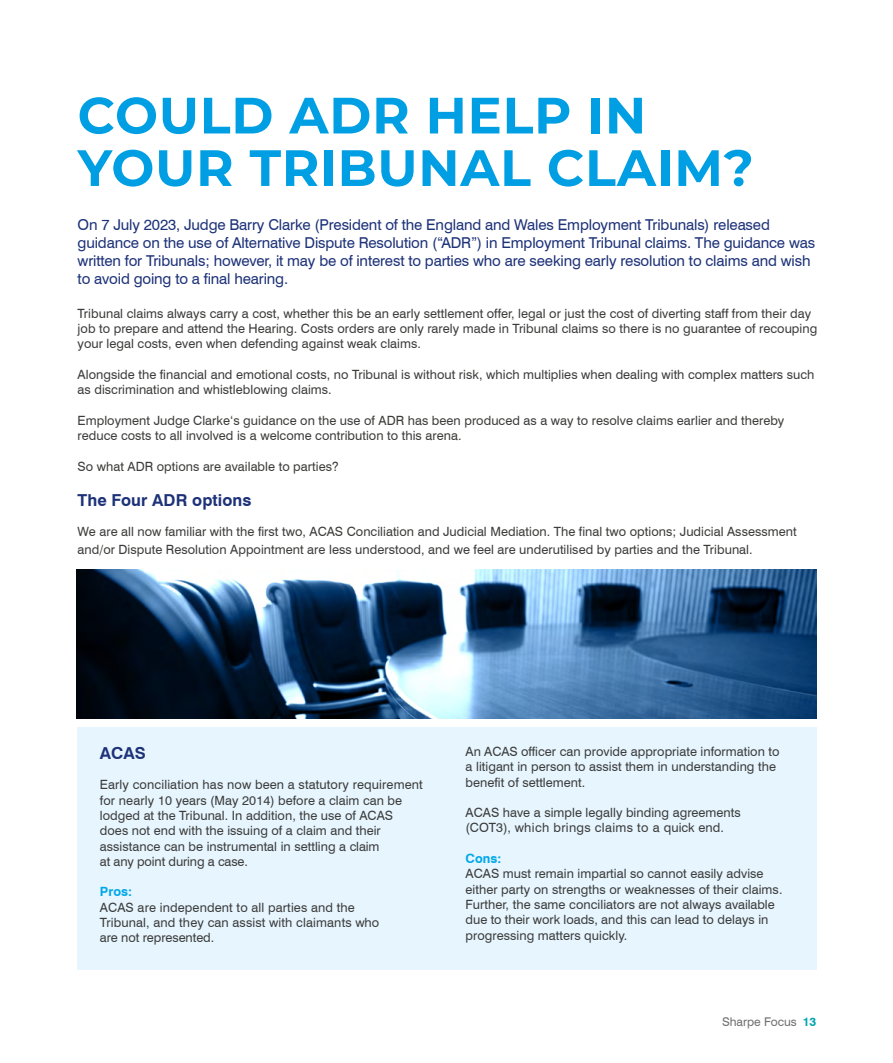
<style>
.page{position:relative;width:893px;height:1063px;background:#fff}
.page>*{position:absolute;margin:0;border:0;box-sizing:border-box;transform-origin:0 0}
.t1{font:700 51px/52.5px "Montserrat";letter-spacing:.015em;color:#009fe3}
.t2{font:700 16.5px "Swiss 721 BT";letter-spacing:.005em;color:#1d3278}
.t3{font:15px/18px "Swiss 721 BT";letter-spacing:-.01em;color:#1d3278}
.t4{font:12.75px/15.3px "Swiss 721 BT";letter-spacing:.005em;color:#3c3c3b}
.t5{font:700 12.75px "Swiss 721 BT";letter-spacing:.005em;color:#00a8e7}
.t6{font:12px "Swiss 721 BT";color:#706f6f}
.s1{font-weight:700;color:#00a5ae}
</style>
<div class="page">
<div style="left:77px;top:727px;width:739px;height:242px;background:#e6f5fe"></div>
<img style="left:77px;top:570px;width:739px;height:149px">
<h1 class="t1" style="left:78px;top:87px;width:678px">COULD ADR HELP IN<br>YOUR TRIBUNAL CLAIM?</h1>
<p class="t3" style="left:78px;top:216px;width:739px">On 7 July 2023, Judge Barry Clarke (President of the England and Wales Employment Tribunals) released guidance on the use of Alternative Dispute Resolution (“ADR”) in Employment Tribunal claims. The guidance was written for Tribunals; however, it may be of interest to parties who are seeking early resolution to claims and wish to avoid going to a final hearing.</p>
<p class="t4" style="left:78px;top:306px;width:741px">Tribunal claims always carry a cost, whether this be an early settlement offer, legal or just the cost of diverting staff from their day job to prepare and attend the Hearing. Costs orders are only rarely made in Tribunal claims so there is no guarantee of recouping your legal costs, even when defending against weak claims.</p>
<p class="t4" style="left:78px;top:367px;width:738px">Alongside the financial and emotional costs, no Tribunal is without risk, which multiplies when dealing with complex matters such as discrimination and whistleblowing claims.</p>
<p class="t4" style="left:78px;top:413px;width:708px">Employment Judge Clarke‘s guidance on the use of ADR has been produced as a way to resolve claims earlier and thereby reduce costs to all involved is a welcome contribution to this arena.</p>
<p class="t4" style="left:78px;top:459px;width:263px">So what ADR options are available to parties?</p>
<p class="t2" style="left:78px;top:490px;width:175px">The Four ADR options</p>
<p class="t4" style="left:78px;top:523px;width:720px;line-height:18px">We are all now familiar with the first two, ACAS Conciliation and Judicial Mediation. The final two options; Judicial Assessment and/or Dispute Resolution Appointment are less understood, and we feel are underutilised by parties and the Tribunal.</p>
<p class="t2" style="left:100px;top:743px;width:48px">ACAS</p>
<p class="t4" style="left:100px;top:777px;width:324px">Early conciliation has now been a statutory requirement for nearly 10 years (May 2014) before a claim can be lodged at the Tribunal. In addition, the use of ACAS does not end with the issuing of a claim and their assistance can be instrumental in settling a claim<br>at any point during a case.</p>
<p class="t5" style="left:100px;top:884px;width:34px">Pros:</p>
<p class="t4" style="left:100px;top:899px;width:281px">ACAS are independent to all parties and the<br>Tribunal, and they can assist with claimants who are not represented.</p>
<p class="t4" style="left:466px;top:744px;width:315px">An ACAS officer can provide appropriate information to a litigant in person to assist them in understanding the benefit of settlement.</p>
<p class="t4" style="left:466px;top:805px;width:277px">ACAS have a simple legally binding agreements (COT3), which brings claims to a quick end.</p>
<p class="t5" style="left:466px;top:851px;width:37px">Cons:</p>
<p class="t4" style="left:466px;top:866px;width:318px">ACAS must remain impartial so cannot easily advise either party on strengths or weaknesses of their claims.<br>Further, the same conciliators are not always available due to their work loads, and this can lead to delays in progressing matters quickly.</p>
<p class="t6" style="left:722px;top:1015px;width:96px">Sharpe Focus <span class="s1">13</span></p>
</div>
